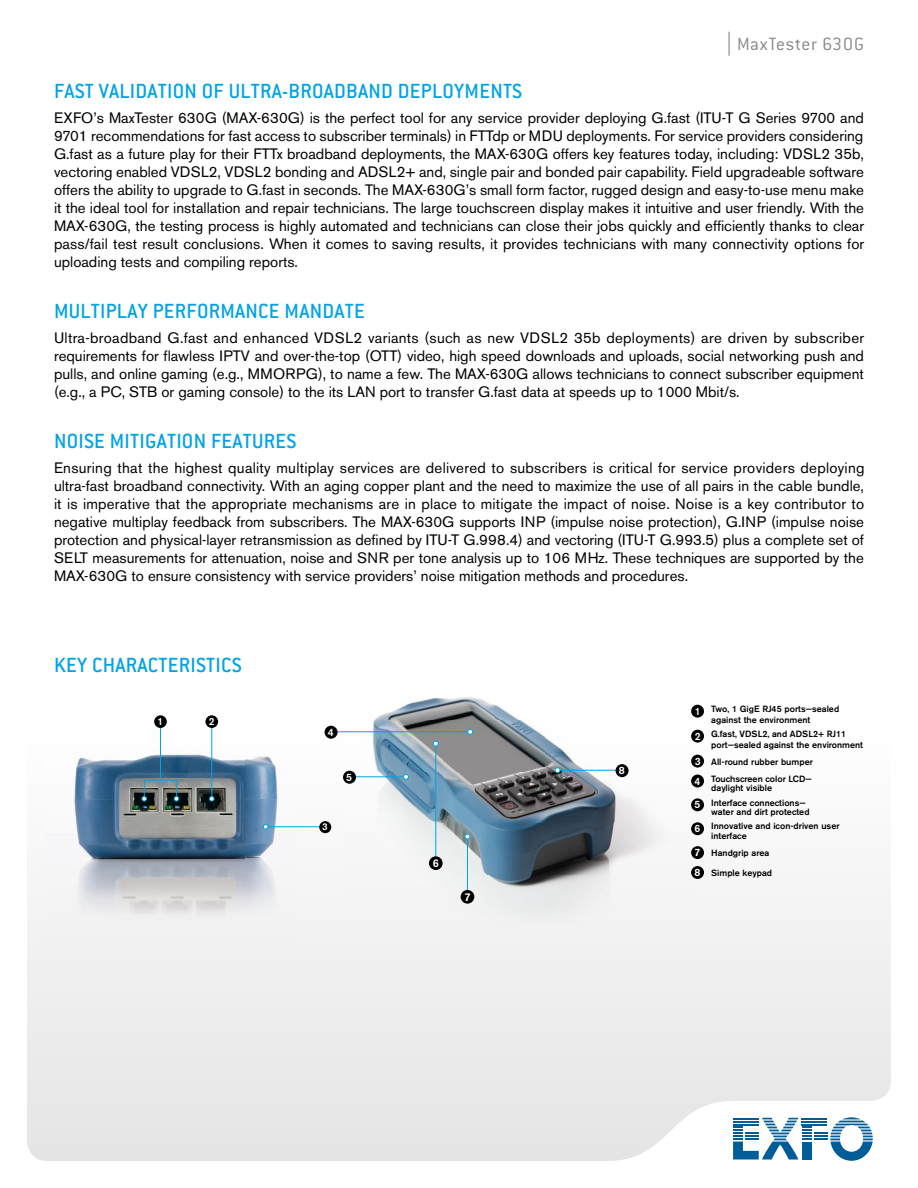
<style>
.page{position:relative;width:918px;height:1188px;background:#fff}
.page>*{position:absolute;margin:0;border:0;box-sizing:border-box;transform-origin:0 0}
.t1{font:500 22.5px "Conduit ITC";letter-spacing:.01em;color:#00a3e6}
.t2{font:300 19.5px "Conduit ITC";letter-spacing:.04em;color:#868787}
.t3{font:15px/18px "Akzidenz Grotesk BE";color:#000;text-align:justify}
.t4{font:500 11.1px "Akzidenz Grotesk BE";color:#fff}
.t5{font:500 10.65px "Akzidenz Grotesk BE";color:#fff}
.t6{font:500 10.35px "Akzidenz Grotesk BE";color:#fff}
.t7{font:500 9.75px "Akzidenz Grotesk BE";color:#fff}
.t8{font:500 9px/10.8px "Akzidenz Grotesk BE";color:#000}
.s1{font-size:10.5px;color:#fff}
</style>
<div class="page">
<svg style="left:27px;top:725px;width:864px;height:436px"></svg>
<svg style="left:733px;top:1117px;width:140px;height:44px"></svg>
<svg style="left:729px;top:32px;width:1px;height:24px"></svg>
<img style="left:342px;top:697px;width:356px;height:230px">
<hr style="left:435px;top:744px;width:1px;height:118px;background:#00a3e6">
<svg style="left:433px;top:741px;width:6px;height:5px"></svg>
<div style="left:429px;top:856px;width:14px;height:14px;background:#000;border-radius:50%"></div>
<hr style="left:467px;top:838px;width:1px;height:55px;background:#00a3e6">
<svg style="left:465px;top:834px;width:5px;height:5px"></svg>
<div style="left:461px;top:890px;width:13px;height:14px;background:#000;border-radius:50%"></div>
<hr style="left:350px;top:776px;width:56px;height:1px;background:#00a3e6">
<svg style="left:403px;top:774px;width:6px;height:6px"></svg>
<div style="left:343px;top:771px;width:13px;height:13px;background:#000;border-radius:50%"></div>
<hr style="left:558px;top:770px;width:61px;height:1px;background:#00a3e6">
<svg style="left:555px;top:767px;width:5px;height:6px"></svg>
<div style="left:616px;top:764px;width:13px;height:13px;background:#000;border-radius:50%"></div>
<hr style="left:333px;top:731px;width:138px;height:1px;background:#00a3e6">
<svg style="left:467px;top:729px;width:6px;height:6px"></svg>
<div style="left:325px;top:726px;width:13px;height:13px;background:#000;border-radius:50%"></div>
<img style="left:44px;top:715px;width:252px;height:243px">
<hr style="left:160px;top:726px;width:1px;height:54px;background:#00a3e6">
<div style="left:154px;top:715px;width:13px;height:13px;background:#000;border-radius:50%"></div>
<hr style="left:212px;top:726px;width:1px;height:72px;background:#00a3e6">
<svg style="left:209px;top:796px;width:5px;height:5px"></svg>
<div style="left:205px;top:715px;width:13px;height:13px;background:#000;border-radius:50%"></div>
<hr style="left:266px;top:826px;width:56px;height:1px;background:#00a3e6">
<svg style="left:263px;top:824px;width:5px;height:5px"></svg>
<div style="left:319px;top:821px;width:12px;height:12px;background:#000;border-radius:50%"></div>
<svg style="left:142px;top:780px;width:37px;height:21px"></svg>
<div style="left:691px;top:705px;width:13px;height:13px;background:#000;border-radius:50%"></div>
<div style="left:691px;top:730px;width:13px;height:13px;background:#000;border-radius:50%"></div>
<div style="left:691px;top:755px;width:13px;height:13px;background:#000;border-radius:50%"></div>
<div style="left:691px;top:775px;width:13px;height:12px;background:#000;border-radius:50%"></div>
<div style="left:691px;top:798px;width:13px;height:13px;background:#000;border-radius:50%"></div>
<div style="left:691px;top:822px;width:13px;height:13px;background:#000;border-radius:50%"></div>
<div style="left:691px;top:846px;width:13px;height:13px;background:#000;border-radius:50%"></div>
<div style="left:691px;top:866px;width:13px;height:13px;background:#000;border-radius:50%"></div>
<h2 class="t2" style="left:737px;top:33px;width:128px">MaxTester 630G</h2>
<h1 class="t1" style="left:54px;top:78px;width:470px">FAST VALIDATION OF ULTRA-BROADBAND DEPLOYMENTS</h1>
<p class="t3" style="left:54px;top:109px;width:812px">EXFO’s MaxTester 630G (MAX-630G) is the perfect tool for any service provider deploying G.fast (ITU-T G Series 9700 and 9701 recommendations for fast access to subscriber terminals) in FTTdp or MDU deployments. For service providers considering G.fast as a future play for their FTTx broadband deployments, the MAX-630G offers key features today, including: VDSL2 35b, vectoring enabled VDSL2, VDSL2 bonding and ADSL2+ and, single pair and bonded pair capability. Field upgradeable software offers the ability to upgrade to G.fast in seconds. The MAX-630G’s small form factor, rugged design and easy-to-use menu make it the ideal tool for installation and repair technicians. The large touchscreen display makes it intuitive and user friendly. With the MAX-630G, the testing process is highly automated and technicians can close their jobs quickly and efficiently thanks to clear pass/fail test result conclusions. When it comes to saving results, it provides technicians with many connectivity options for uploading tests and compiling reports.</p>
<h1 class="t1" style="left:54px;top:298px;width:312px">MULTIPLAY PERFORMANCE MANDATE</h1>
<p class="t3" style="left:54px;top:329px;width:812px">Ultra-broadband G.fast and enhanced VDSL2 variants (such as new VDSL2 35b deployments) are driven by subscriber requirements for flawless IPTV and over-the-top (OTT) video, high speed downloads and uploads, social networking push and pulls, and online gaming (e.g., MMORPG), to name a few. The MAX-630G allows technicians to connect subscriber equipment (e.g., a PC, STB or gaming console) to the its LAN port to transfer G.fast data at speeds up to 1000 Mbit/s.</p>
<h1 class="t1" style="left:54px;top:429px;width:244px">NOISE MITIGATION FEATURES</h1>
<p class="t3" style="left:54px;top:459px;width:812px">Ensuring that the highest quality multiplay services are delivered to subscribers is critical for service providers deploying ultra-fast broadband connectivity. With an aging copper plant and the need to maximize the use of all pairs in the cable bundle, it is imperative that the appropriate mechanisms are in place to mitigate the impact of noise. Noise is a key contributor to negative multiplay feedback from subscribers. The MAX-630G supports INP (impulse noise protection), G.INP (impulse noise protection and physical-layer retransmission as defined by ITU-T G.998.4) and vectoring (ITU-T G.993.5) plus a complete set of SELT measurements for attenuation, noise and SNR per tone analysis up to 106 MHz. These techniques are supported by the MAX-630G to ensure consistency with service providers’ noise mitigation methods and procedures.</p>
<h1 class="t1" style="left:54px;top:652px;width:189px">KEY CHARACTERISTICS</h1>
<p class="t6" style="left:158px;top:715px;width:7px">1</p>
<p class="t6" style="left:209px;top:715px;width:7px">2</p>
<p class="t5" style="left:328px;top:725px;width:7px">4</p>
<p class="t5" style="left:346px;top:770px;width:7px">5</p>
<p class="t7" style="left:322px;top:821px;width:7px">3</p>
<p class="t4" style="left:433px;top:856px;width:8px">6</p>
<p class="t4" style="left:464px;top:890px;width:8px">7</p>
<p class="t5" style="left:619px;top:764px;width:7px">8</p>
<p class="t8" style="left:711px;top:703px;width:130px;text-indent:-16px"><span class="s1">1</span> Two, 1 GigE RJ45 ports—sealed against the environment</p>
<p class="t8" style="left:711px;top:728px;width:153px;text-indent:-16px"><span class="s1">2</span> G.fast, VDSL2, and ADSL2+ RJ11 port—sealed against the environment</p>
<p class="t8" style="left:695px;top:753px;width:120px;line-height:17.1px"><span class="s1">3</span> All-round rubber bumper<br><span class="s1">4</span> Touchscreen color LCD—</p>
<p class="t8" style="left:695px;top:781px;width:113px;line-height:14.1px;text-indent:17px">daylight visible<br><span class="s1">5</span> Interface connections—</p>
<p class="t8" style="left:695px;top:805px;width:146px;line-height:14.1px;text-indent:17px">water and dirt protected<br><span class="s1">6</span> Innovative and icon-driven user</p>
<p class="t8" style="left:695px;top:827px;width:76px;line-height:17.1px;text-indent:17px">interface<br><span class="s1">7</span> Handgrip area</p>
<p class="t8" style="left:695px;top:867px;width:79px"><span class="s1">8</span> Simple keypad</p>
</div>
